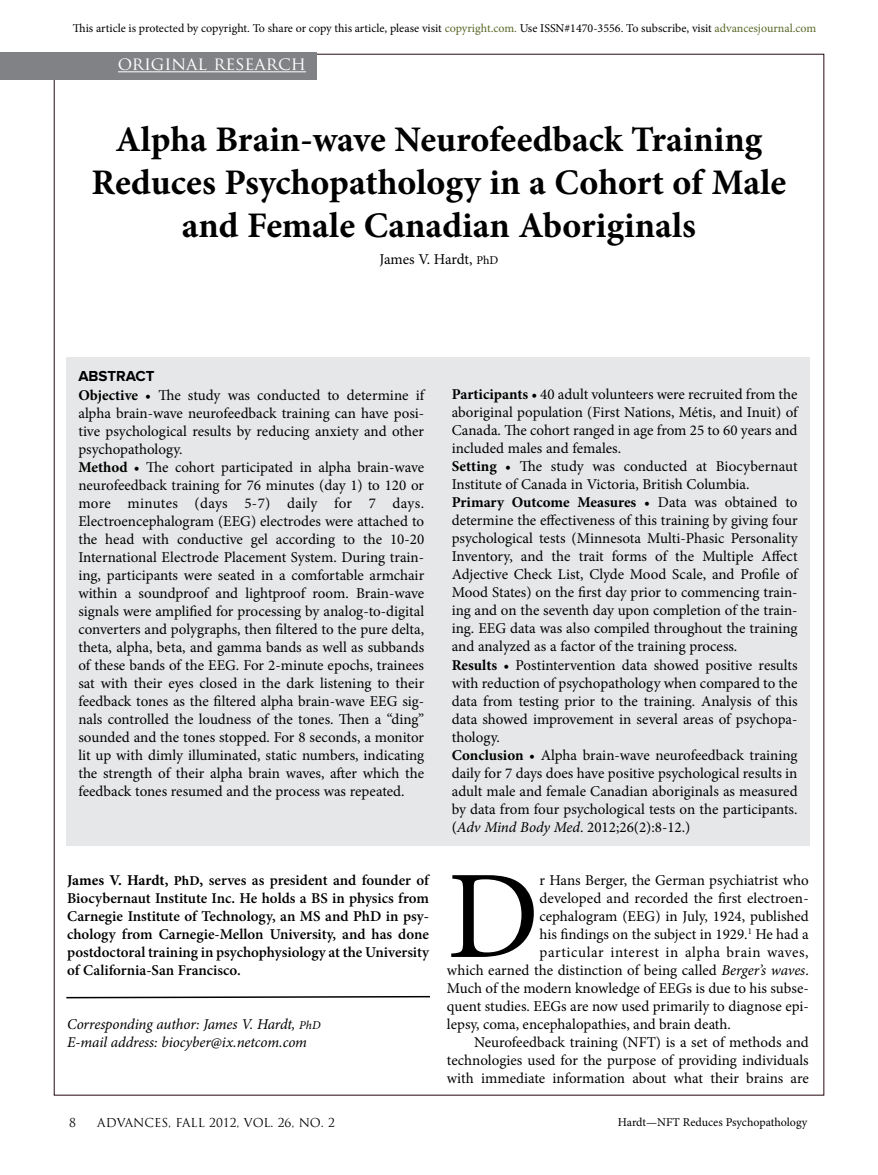
<style>
.page{position:relative;width:878px;height:1175px;background:#fff}
.page>*{position:absolute;margin:0;border:0;box-sizing:border-box;transform-origin:0 0}
.t1{font:125.7px "Minion Pro";color:#000}
.t2{font:700 36px/43.2px "Minion Pro";color:#000;text-align:center}
.t3{font:18px "Trajan Pro";color:#fff}
.t4{font:15px/18px "Minion Pro";color:#000}
.t5{font:600 15px/18px "Minion Pro";color:#000;text-align:justify}
.t6{font:italic 15px/18px "Minion Pro";letter-spacing:-.01em;color:#000}
.t7{font:15px "Minion Pro";letter-spacing:.04em;color:#000}
.t8{font:700 15px "Proxima Nova";color:#000}
.t9{font:12px "Minion Pro";color:#000}
.t10{font:12px "Trajan Pro";color:#000}
.s1{color:#596827}
.s2{font-size:12px}
.s3{font-weight:700}
.s4{font-weight:500}
.s5{font-style:italic}
.s6{font-weight:700;font-size:13.5px}
</style>
<div class="page">
<div style="left:0;top:52px;width:316px;height:28px;background:#808285"></div>
<hr style="left:118px;top:71px;width:188px;height:1px;background:#fff">
<div style="left:66px;top:357px;width:743px;height:488px;background:#e6e7e8"></div>
<svg style="left:66px;top:995px;width:364px;height:4px"></svg>
<p class="t9" style="left:73px;top:20px;width:745px">This article is protected by copyright. To share or copy this article, please visit <span class="s1">copyright.com.</span> Use ISSN#1470-3556. To subscribe, visit <span class="s1">advancesjournal.com</span></p>
<p class="t3" style="left:118px;top:52px;width:190px">original research</p>
<h2 class="t2" style="left:91px;top:117px;width:696px">Alpha Brain-wave Neurofeedback Training<br>Reduces Psychopathology in a Cohort of Male and Female Canadian Aboriginals</h2>
<p class="t4" style="left:379px;top:250px;width:120px">James V. Hardt, <span class="s2">PhD</span></p>
<p class="t8" style="left:78px;top:368px;width:78px">ABSTRACT</p>
<p class="t4" style="left:78px;top:386px;width:347px"><span class="s3">Objective</span> <span class="s4">•</span> The study was conducted to determine if alpha brain-wave neurofeedback training can have posi&shy;tive psychological results by reducing anxiety and other psychopathology.<br><span class="s3">Method</span> <span class="s4">•</span> The cohort participated in alpha brain-wave neurofeedback training for 76 minutes (day 1) to 120 or more minutes (days 5-7) daily for 7 days.<br>Electroencephalogram (EEG) electrodes were attached to the head with conductive gel according to the 10-20<br>International Electrode Placement System. During train&shy;ing, participants were seated in a comfortable armchair within a soundproof and lightproof room. Brain-wave signals were amplified for processing by analog-to-digital converters and polygraphs, then filtered to the pure delta, theta, alpha, beta, and gamma bands as well as subbands of these bands of the EEG. For 2-minute epochs, trainees sat with their eyes closed in the dark listening to their feedback tones as the filtered alpha brain-wave EEG sig&shy;nals controlled the loudness of the tones. Then a “ding” sounded and the tones stopped. For 8 seconds, a monitor lit up with dimly illuminated, static numbers, indicating the strength of their alpha brain waves, after which the feedback tones resumed and the process was repeated.</p>
<p class="t4" style="left:451px;top:385px;width:347px"><span class="s3">Participants</span> <span class="s4">•</span> 40 adult volunteers were recruited from the aboriginal population (First Nations, Métis, and Inuit) of Canada. The cohort ranged in age from 25 to 60 years and included males and females.<br><span class="s3">Setting</span> <span class="s4">•</span> The study was conducted at Biocybernaut Institute of Canada in Victoria, British Columbia.<br><span class="s3">Primary Outcome Measures</span> <span class="s4">•</span> Data was obtained to determine the effectiveness of this training by giving four psychological tests (Minnesota Multi-Phasic Personality Inventory, and the trait forms of the Multiple Affect Adjective Check List, Clyde Mood Scale, and Profile of Mood States) on the first day prior to commencing train&shy;ing and on the seventh day upon completion of the train&shy;ing. EEG data was also compiled throughout the training and analyzed as a factor of the training process.<br><span class="s3">Results</span> <span class="s4">•</span> Postintervention data showed positive results with reduction of psychopathology when compared to the data from testing prior to the training. Analysis of this data showed improvement in several areas of psychopa&shy;thology.<br><span class="s3">Conclusion</span> <span class="s4">•</span> Alpha brain-wave neurofeedback training daily for 7 days does have positive psychological results in adult male and female Canadian aboriginals as measured by data from four psychological tests on the participants. <span class="s4">(</span><span class="s5">Adv Mind Body Med</span>. 2012;26(2):8-12.)</p>
<p class="t5" style="left:67px;top:871px;width:363px"><span class="s3">James V. Hardt,</span> <span class="s6">PhD</span><span class="s3">,</span> serves as president and founder of Biocybernaut Institute Inc. He holds a BS in physics from Carnegie Institute of Technology, an MS and PhD in psy&shy;chology from Carnegie-Mellon University, and has done postdoctoral training in psychophysiology at the University of California-San Francisco.</p>
<p class="t6" style="left:67px;top:1015px;width:255px">Corresponding author: James V. Hardt, <span class="s2">PhD<br></span>E-mail address: biocyber@ix.netcom.com</p>
<p class="t10" style="left:69px;top:1114px;width:8px">8</p>
<p class="t10" style="left:97px;top:1114px;width:239px">ADVANCES, FALL 2012, VOL. 26, NO. 2</p>
<h1 class="t1" style="left:447px;top:832px;width:94px">D</h1>
<p class="t4" style="left:539px;top:871px;width:271px">r Hans Berger, the German psychiatrist who</p>
<p class="t4" style="left:539px;top:889px;width:271px">developed and recorded the first electroen-</p>
<p class="t4" style="left:539px;top:907px;width:271px">cephalogram (EEG) in July, 1924, published</p>
<p class="t4" style="left:539px;top:925px;width:271px">his findings on the subject in 1929.<sup>1</sup> He had a</p>
<p class="t7" style="left:539px;top:942px;width:271px">particular interest in alpha brain waves,</p>
<p class="t4" style="left:447px;top:961px;width:363px">which earned the distinction of being called <span class="s5">Berger’s waves</span>.</p>
<p class="t4" style="left:447px;top:979px;width:363px">Much of the modern knowledge of EEGs is due to his subse-</p>
<p class="t4" style="left:447px;top:997px;width:363px">quent studies. EEGs are now used primarily to diagnose epi-</p>
<p class="t4" style="left:447px;top:1015px;width:285px">lepsy, coma, encephalopathies, and brain death.</p>
<p class="t4" style="left:474px;top:1033px;width:336px">Neurofeedback training (NFT) is a set of methods and</p>
<p class="t4" style="left:447px;top:1051px;width:363px">technologies used for the purpose of providing individuals</p>
<p class="t4" style="left:447px;top:1069px;width:363px">with immediate information about what their brains are</p>
<p class="t9" style="left:618px;top:1114px;width:191px">Hardt—NFT Reduces Psychopathology</p>
</div>
